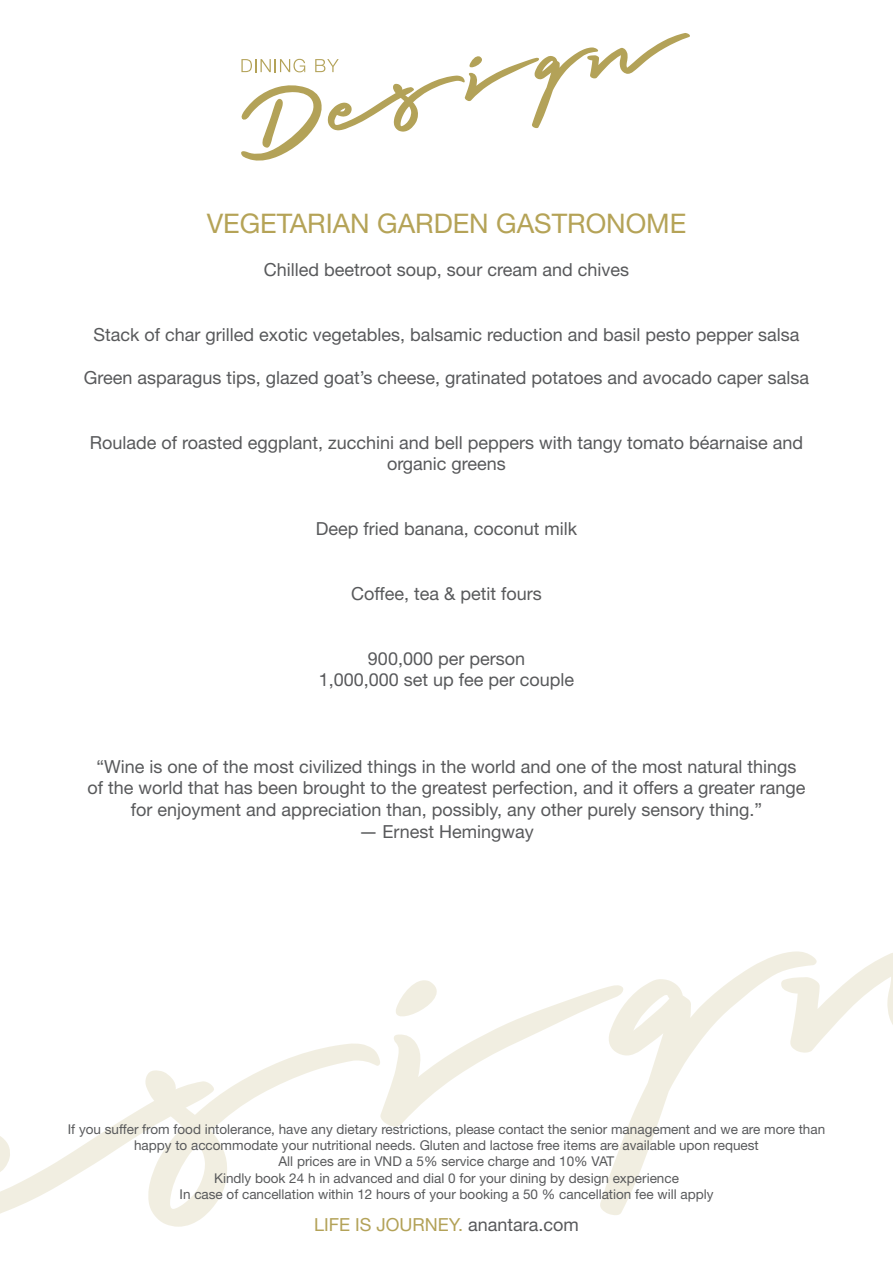
<style>
.page{position:relative;width:893px;height:1263px;background:#fff}
.page>*{position:absolute;margin:0;border:0;box-sizing:border-box;transform-origin:0 0}
.t1{font:27px "Helvetica Neue";color:#b5a357}
.t2{font:18px/21.6px "Helvetica Neue";color:#58595b;text-align:center}
.t3{font:18px "Helvetica Neue";color:#b3a258}
.t4{font:13.5px/16.2px "Helvetica Neue";color:#58595b;text-align:center}
.s1{color:#58595b}
</style>
<div class="page">
<svg style="left:0;top:980px;width:600px;height:247px"></svg>
<svg style="left:600px;top:954px;width:180px;height:261px"></svg>
<svg style="left:780px;top:951px;width:113px;height:102px"></svg>
<svg style="left:241px;top:33px;width:449px;height:128px"></svg>
<h1 class="t1" style="left:207px;top:204px;width:481px">VEGETARIAN GARDEN GASTRONOME</h1>
<p class="t2" style="left:264px;top:260px;width:367px">Chilled beetroot soup, sour cream and chives</p>
<p class="t2" style="left:93px;top:325px;width:708px">Stack of char grilled exotic vegetables, balsamic reduction and basil pesto pepper salsa</p>
<p class="t2" style="left:84px;top:368px;width:727px">Green asparagus tips, glazed goat’s cheese, gratinated potatoes and avocado caper salsa</p>
<p class="t2" style="left:90px;top:433px;width:715px">Roulade of roasted eggplant, zucchini and bell peppers with tangy tomato béarnaise and organic greens</p>
<p class="t2" style="left:316px;top:519px;width:263px">Deep fried banana, coconut milk</p>
<p class="t2" style="left:351px;top:584px;width:192px">Coffee, tea &amp; petit fours</p>
<p class="t2" style="left:319px;top:649px;width:257px">900,000 per person<br>1,000,000 set up fee per couple</p>
<p class="t2" style="left:87px;top:757px;width:720px">“Wine is one of the most civilized things in the world and one of the most natural things of the world that has been brought to the greatest perfection, and it offers a greater range for enjoyment and appreciation than, possibly, any other purely sensory thing.”<br>― Ernest Hemingway</p>
<p class="t4" style="left:68px;top:1122px;width:759px">If you suffer from food intolerance, have any dietary restrictions, please contact the senior management and we are more than happy to accommodate your nutritional needs. Gluten and lactose free items are available upon request<br>All prices are in VND a 5% service charge and 10% VAT<br>Kindly book 24 h in advanced and dial 0 for your dining by design experience<br>In case of cancellation within 12 hours of your booking a 50 % cancellation fee will apply</p>
<p class="t3" style="left:314px;top:1212px;width:266px">LIFE IS JOURNEY. <span class="s1">anantara.com</span></p>
</div>
